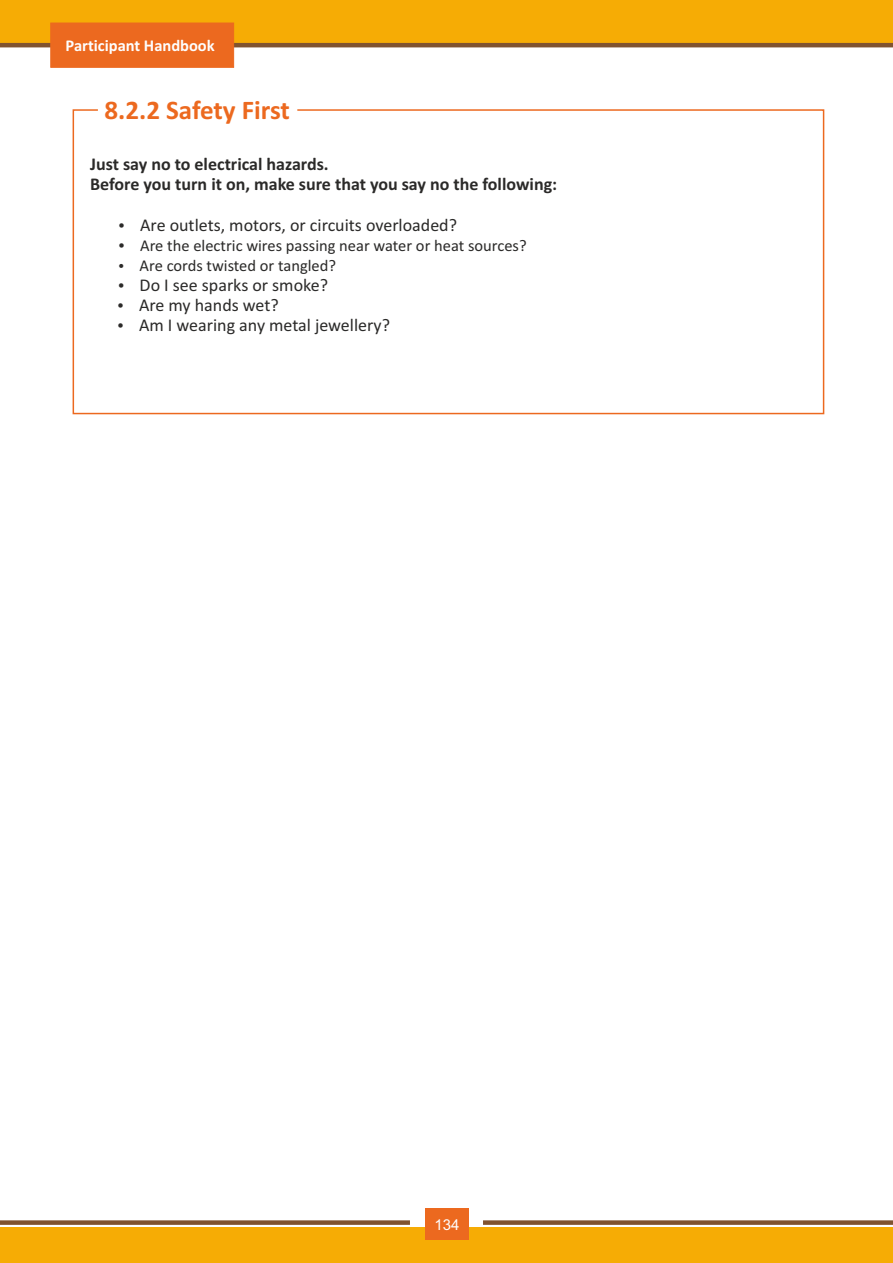
<style>
.page{position:relative;width:893px;height:1263px;background:#fff}
.page>*{position:absolute;margin:0;border:0;box-sizing:border-box;transform-origin:0 0}
.t1{font:700 27px "Calibri";letter-spacing:-.005em;color:#ec691f}
.t2{font:18px "Calibri";color:#2b2a29}
.t3{font:700 18px/20.1px "Calibri";color:#2b2a29}
.t4{font:16.5px "Calibri";color:#2b2a29}
.t5{font:700 16.5px "Calibri";color:#fefefe}
.t6{font:15px "Arial";color:#fefefe}
</style>
<div class="page">
<div style="left:0;top:1227px;width:893px;height:36px;background:#f6ac05"></div>
<div style="left:483px;top:1220px;width:410px;height:5px;background:#805330"></div>
<div style="left:0;top:1220px;width:410px;height:5px;background:#805330"></div>
<div style="left:425px;top:1209px;width:43px;height:31px;background:#ec691f"></div>
<div style="left:0;top:0;width:893px;height:45px;background:#f6ac05"></div>
<hr style="left:0;top:43px;width:893px;height:4px;background:#805330">
<div style="left:50px;top:23px;width:184px;height:45px;background:#ec691f"></div>
<svg style="left:72px;top:109px;width:753px;height:306px"></svg>
<svg style="left:120px;top:223px;width:4px;height:4px"></svg>
<svg style="left:118px;top:303px;width:5px;height:5px"></svg>
<svg style="left:119px;top:264px;width:4px;height:4px"></svg>
<svg style="left:119px;top:283px;width:4px;height:5px"></svg>
<svg style="left:120px;top:243px;width:4px;height:4px"></svg>
<svg style="left:118px;top:323px;width:5px;height:5px"></svg>
<p class="t5" style="left:66px;top:38px;width:151px">Participant Handbook</p>
<h1 class="t1" style="left:105px;top:99px;width:187px">8.2.2 Safety First</h1>
<p class="t3" style="left:90px;top:156px;width:469px">Just say no to electrical hazards.<br>Before you turn it on, make sure that you say no the following:</p>
<p class="t2" style="left:140px;top:217px;width:318px">Are outlets, motors, or circuits overloaded?</p>
<p class="t4" style="left:140px;top:238px;width:388px">Are the electric wires passing near water or heat sources?</p>
<p class="t4" style="left:140px;top:258px;width:198px">Are cords twisted or tangled?</p>
<p class="t2" style="left:140px;top:277px;width:190px">Do I see sparks or smoke?</p>
<p class="t2" style="left:139px;top:298px;width:141px">Are my hands wet?</p>
<p class="t2" style="left:139px;top:318px;width:252px">Am I wearing any metal jewellery?</p>
<p class="t6" style="left:435px;top:1219px;width:27px">134</p>
</div>
